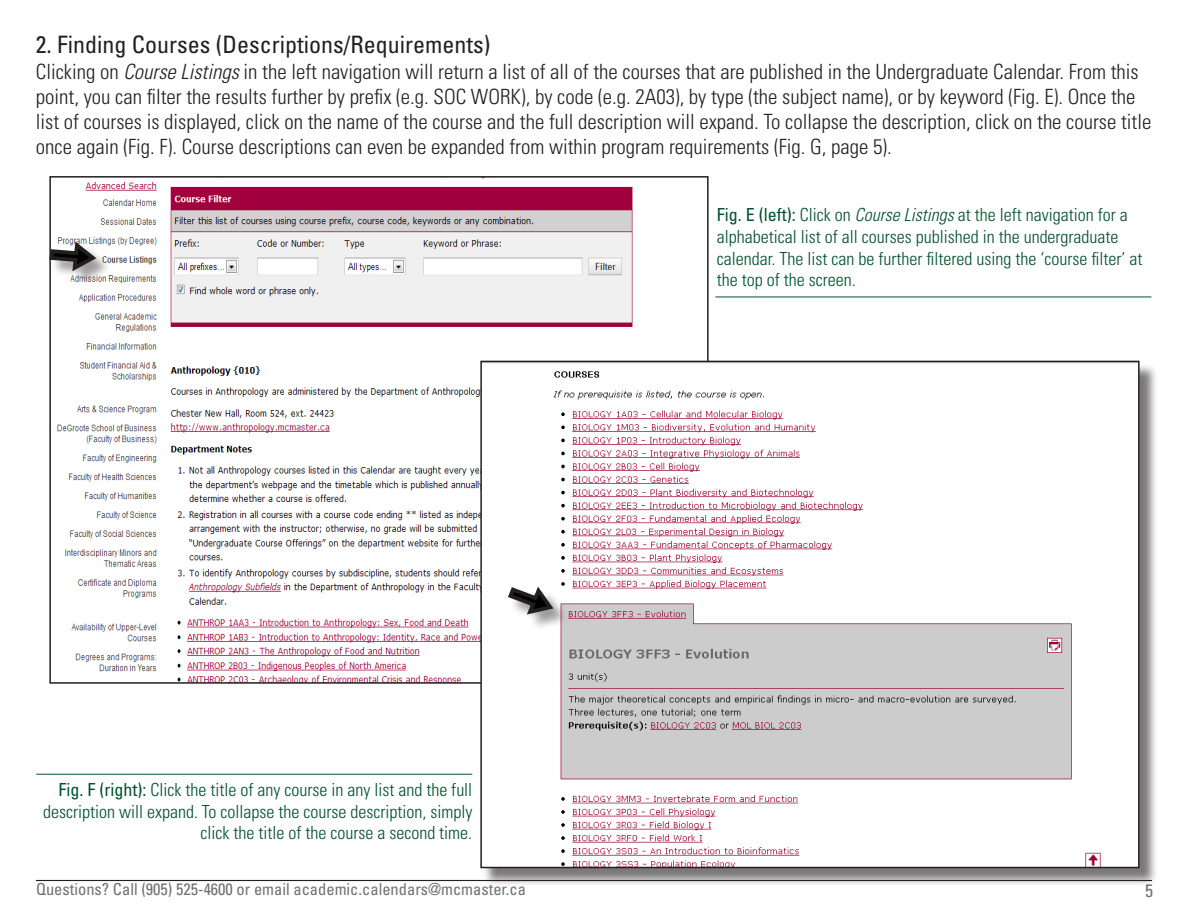
<style>
.page{position:relative;width:1188px;height:918px;background:#fff}
.page>*{position:absolute;margin:0;border:0;box-sizing:border-box;transform-origin:0 0}
.t1{font:condensed 24px "Univers LT Std";color:#231f20}
.t2{font:300 condensed 21px/25.2px "Univers LT Std";color:#231f20}
.t3{font:300 condensed 18px/21.6px "Univers LT Std";color:#00512c}
.t4{font:condensed 18px "Univers LT Std";color:#6c6d70}
.t5{font:condensed 16.5px "Univers LT Std";color:#6f7073}
.s1{font-style:italic}
.s2{font-weight:400}
</style>
<div class="page">
<hr style="left:36px;top:880px;width:1116px;height:1px;background:#231f20">
<img style="left:57px;top:181px;width:625px;height:500px">
<div style="left:51px;top:243px;width:61px;height:44px;background:#231f20;opacity:.45"></div>
<svg style="left:49px;top:238px;width:51px;height:35px"></svg>
<div style="left:483px;top:363px;width:675px;height:524px;background:#231f20;opacity:.6"></div>
<img style="left:483px;top:364px;width:654px;height:501px">
<div style="left:480px;top:361px;width:660px;height:507px;border:2px solid #231f20"></div>
<div style="left:509px;top:589px;width:60px;height:42px;background:#231f20;opacity:.45"></div>
<svg style="left:506px;top:583px;width:51px;height:34px"></svg>
<hr style="left:715px;top:297px;width:436px;height:1px;background:#00512c">
<hr style="left:36px;top:774px;width:436px;height:1px;background:#00512c">
<p class="t1" style="left:36px;top:30px;width:456px">2. Finding Courses (Descriptions/Requirements)</p>
<p class="t2" style="left:36px;top:59px;width:1117px">Clicking on <span class="s1">Course Listings</span> in the left navigation will return a list of all of the courses that are published in the Undergraduate Calendar. From this point, you can filter the results further by prefix (e.g. SOC WORK), by code (e.g. 2A03), by type (the subject name), or by keyword (Fig. E). Once the list of courses is displayed, click on the name of the course and the full description will expand. To collapse the description, click on the course title once again (Fig. F). Course descriptions can even be expanded from within program requirements (Fig. G, page 5).</p>
<p class="t3" style="left:43px;top:779px;width:431px;text-align:right"><span class="s2">Fig. F (right):</span> Click the title of any course in any list and the full description will expand. To collapse the course description, simply click the title of the course a second time.</p>
<p class="t3" style="left:717px;top:204px;width:427px"><span class="s2">Fig. E (left):</span> Click on <span class="s1">Course Listings</span> at the left navigation for a alphabetical list of all courses published in the undergraduate calendar. The list can be further filtered using the ‘course filter’ at the top of the screen.</p>
<p class="t5" style="left:36px;top:879px;width:492px">Questions? Call (905) 525-4600 or email academic.calendars@mcmaster.ca</p>
<p class="t4" style="left:1145px;top:879px;width:9px">5</p>
</div>
